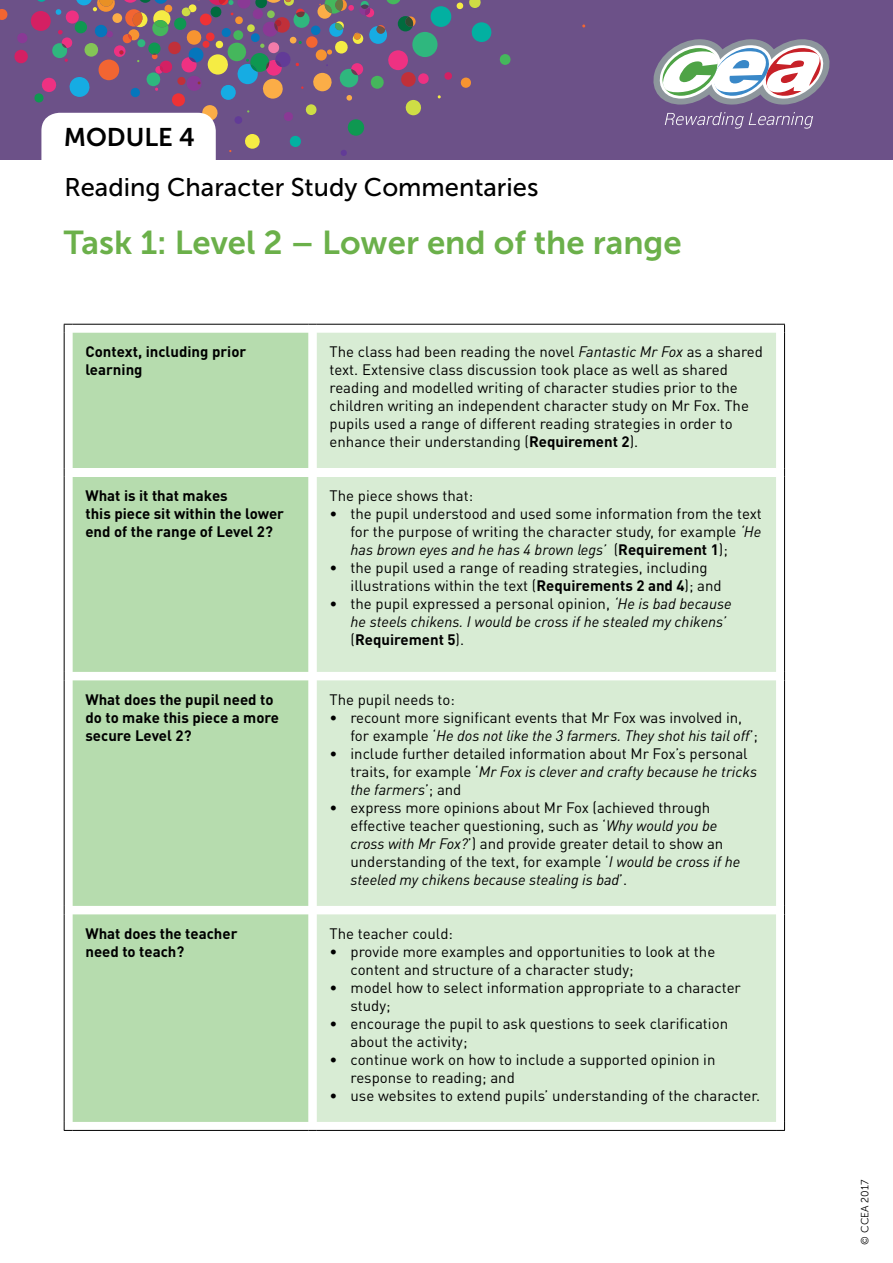
<style>
.page{position:relative;width:893px;height:1263px;background:#fff}
.page>*{position:absolute;margin:0;border:0;box-sizing:border-box;transform-origin:0 0}
.t1{font:33px "Museo Sans 700";color:#6bb04a}
.t2{font:25.5px "Museo Sans 500";color:#000}
.t3{font:25.5px "Museo Sans 700";color:#000}
.t4{font:15px/18px "DIN Pro";color:#000}
.t5{font:700 15px/18px "DIN Pro";color:#000}
.t6{font:italic 15px/18px "DIN Pro";color:#000}
.t7{font:10.5px "Museo Sans 300";color:#000}
.s1{font-style:italic}
.s2{font-weight:700}
.s3{font-style:normal}
.s4{font-weight:700;font-style:normal}
</style>
<div class="page">
<div style="left:0;top:0;width:893px;height:159px;background:#6c5188"></div>
<svg style="left:499px;top:54px;width:12px;height:11px"></svg>
<svg style="left:0;top:9px;width:8px;height:11px"></svg>
<svg style="left:665px;top:112px;width:148px;height:17px"></svg>
<svg style="left:653px;top:39px;width:176px;height:66px"></svg>
<svg style="left:14px;top:0;width:479px;height:160px"></svg>
<div style="left:73px;top:333px;width:235px;height:789px;background:#b6dcae"></div>
<div style="left:317px;top:333px;width:459px;height:789px;background:#d8ecd4"></div>
<div style="left:73px;top:468px;width:235px;height:9px;background:#fff"></div>
<div style="left:317px;top:468px;width:459px;height:9px;background:#fff"></div>
<svg style="left:64px;top:324px;width:9px;height:9px"></svg>
<hr style="left:73px;top:324px;width:235px;height:1px;background:#000">
<hr style="left:317px;top:324px;width:459px;height:1px;background:#000">
<svg style="left:776px;top:324px;width:9px;height:9px"></svg>
<hr style="left:64px;top:333px;width:1px;height:135px;background:#000">
<hr style="left:784px;top:333px;width:1px;height:135px;background:#000">
<hr style="left:64px;top:477px;width:1px;height:195px;background:#000">
<hr style="left:784px;top:477px;width:1px;height:195px;background:#000">
<hr style="left:64px;top:680px;width:1px;height:226px;background:#000">
<hr style="left:784px;top:680px;width:1px;height:226px;background:#000">
<hr style="left:64px;top:914px;width:1px;height:208px;background:#000">
<hr style="left:784px;top:914px;width:1px;height:208px;background:#000">
<svg style="left:64px;top:1122px;width:9px;height:9px"></svg>
<hr style="left:73px;top:1130px;width:235px;height:1px;background:#000">
<hr style="left:317px;top:1130px;width:459px;height:1px;background:#000">
<svg style="left:776px;top:1122px;width:9px;height:9px"></svg>
<h2 class="t3" style="left:64px;top:123px;width:133px">MODULE 4</h2>
<h2 class="t2" style="left:64px;top:173px;width:475px">Reading Character Study Commentaries</h2>
<h1 class="t1" style="left:64px;top:225px;width:619px">Task 1: Level 2 – Lower end of the range</h1>
<p class="t5" style="left:85px;top:342px;width:162px">Context, including prior learning</p>
<p class="t4" style="left:330px;top:342px;width:435px">The class had been reading the novel <span class="s1">Fantastic Mr Fox</span> as a shared text. Extensive class discussion took place as well as shared reading and modelled writing of character studies prior to the children writing an independent character study on Mr Fox. The pupils used a range of different reading strategies in order to enhance their understanding (<span class="s2">Requirement 2</span>).</p>
<p class="t5" style="left:85px;top:486px;width:200px">What is it that makes<br>this piece sit within the lower end of the range of Level 2?</p>
<p class="t4" style="left:330px;top:486px;width:145px">The piece shows that:</p>
<p class="t4" style="left:351px;top:504px;width:413px;text-align:justify;text-indent:-21px">• the pupil understood and used some information from the text for the purpose of writing the character study, for example <span class="s1">‘He has brown eyes and he has 4 brown legs’</span> (<span class="s2">Requirement 1</span>);</p>
<p class="t4" style="left:351px;top:558px;width:373px;text-indent:-21px">• the pupil used a range of reading strategies, including illustrations within the text (<span class="s2">Requirements 2 and 4</span>); and</p>
<p class="t6" style="left:351px;top:594px;width:383px;text-indent:-21px"><span class="s3">• the pupil expressed a personal opinion,</span> ‘He is bad because he steels chikens. I would be cross if he stealed my chikens’ <span class="s3">(</span><span class="s4">Requirement 5</span><span class="s3">).</span></p>
<p class="t5" style="left:85px;top:690px;width:195px">What does the pupil need to do to make this piece a more secure Level 2?</p>
<p class="t4" style="left:330px;top:690px;width:127px">The pupil needs to:</p>
<p class="t4" style="left:351px;top:708px;width:409px;text-indent:-21px">• recount more significant events that Mr Fox was involved in, for example ‘<span class="s1">He dos not like the 3 farmers. They shot his tail off</span>’;</p>
<p class="t4" style="left:351px;top:744px;width:408px;text-indent:-21px">• include further detailed information about Mr Fox’s personal traits, for example ‘<span class="s1">Mr Fox is clever and crafty because he tricks the farmers</span>’; and</p>
<p class="t4" style="left:351px;top:798px;width:391px;text-indent:-21px">• express more opinions about Mr Fox (achieved through effective teacher questioning, such as ‘<span class="s1">Why would you be cross with Mr Fox?</span>’) and provide greater detail to show an understanding of the text, for example ‘<span class="s1">I would be cross if he steeled my chikens because stealing is bad</span>’.</p>
<p class="t5" style="left:85px;top:923px;width:154px">What does the teacher need to teach?</p>
<p class="t4" style="left:330px;top:923px;width:125px">The teacher could:</p>
<p class="t4" style="left:351px;top:941px;width:366px;text-indent:-21px">• provide more examples and opportunities to look at the content and structure of a character study;</p>
<p class="t4" style="left:351px;top:977px;width:392px;text-indent:-21px">• model how to select information appropriate to a character study;</p>
<p class="t4" style="left:351px;top:1013px;width:379px;text-indent:-21px">• encourage the pupil to ask questions to seek clarification about the activity;</p>
<p class="t4" style="left:351px;top:1049px;width:366px;text-indent:-21px">• continue work on how to include a supported opinion in response to reading; and</p>
<p class="t4" style="left:330px;top:1085px;width:432px">• use websites to extend pupils’ understanding of the character.</p>
<p class="t7" style="left:859px;top:1244px;width:66px;rotate:-90deg">© CCEA 2017</p>
</div>
